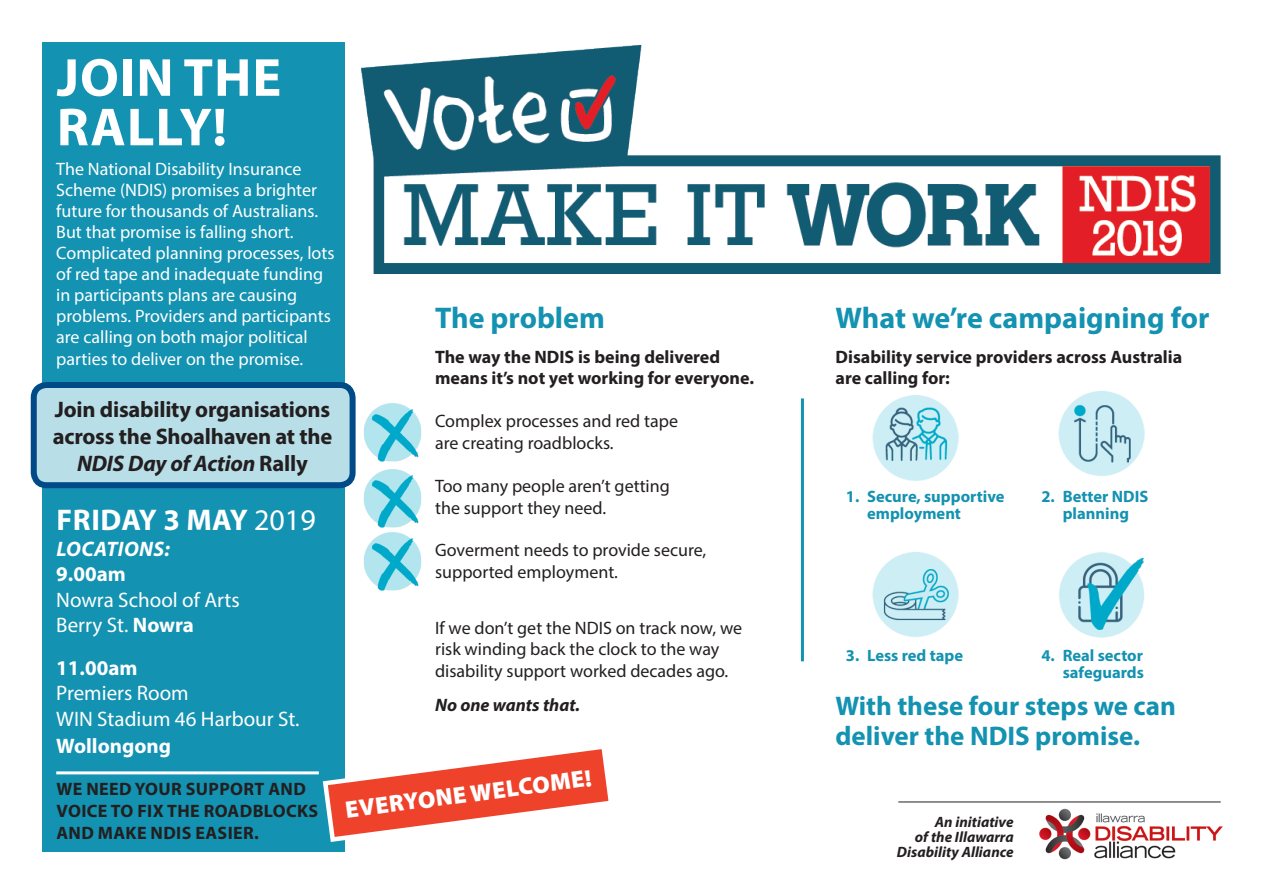
<style>
.page{position:relative;width:1263px;height:893px;background:#fff}
.page>*{position:absolute;margin:0;border:0;box-sizing:border-box;transform-origin:0 0}
.t1{font:700 54px/49.5px "Myriad Pro";letter-spacing:.02em;color:#fff}
.t2{font:700 30px "Myriad Pro";color:#1392b1}
.t3{font:700 30px "Myriad Pro";letter-spacing:.015em;color:#fff}
.t4{font:700 27px/30px "Myriad Pro";color:#1392b1}
.t5{font:900 24px "Myriad Pro";color:#fff}
.t6{font:700 22.5px/27px "Myriad Pro";letter-spacing:-.01em;color:#231f20;text-align:center}
.t7{font:21px/26.2px "Myriad Pro";color:#fff}
.t8{font:700 21px "Myriad Pro";color:#fff}
.t9{font:italic 700 21px "Myriad Pro";letter-spacing:.02em;color:#fff}
.t10{font:18px/21.1px "Myriad Pro";color:#fff}
.t11{font:18px/21.6px "Myriad Pro";color:#231f20}
.t12{font:700 18px/21.6px "Myriad Pro";color:#231f20}
.t13{font:700 18px/21.6px "Myriad Pro";letter-spacing:.02em;color:#231f20}
.t14{font:italic 700 18px "Myriad Pro";color:#231f20}
.t15{font:700 16.5px/16.5px "Myriad Pro";color:#1392b1}
.t16{font:italic 700 15px/15px "Myriad Pro";color:#231f20;text-align:right}
.s1{font-style:italic}
.s2{font-weight:400}
.s3{font-weight:700}
</style>
<div class="page">
<img style="left:1029px;top:801px;width:194px;height:59px">
<hr style="left:898px;top:802px;width:323px;height:1px;background:#231f20">
<div style="left:43px;top:43px;width:302px;height:809px;background:#1392b1"></div>
<hr style="left:56px;top:771px;width:263px;height:3px;background:#fff">
<div style="left:34px;top:385px;width:319px;height:100px;background:#b8dee8;border-radius:13px"></div>
<div style="left:31px;top:382px;width:325px;height:106px;border:6px solid #004a87;border-radius:13px"></div>
<img style="left:1059px;top:552px;width:86px;height:86px">
<img style="left:872px;top:395px;width:87px;height:86px">
<img style="left:872px;top:552px;width:87px;height:85px">
<img style="left:1058px;top:391px;width:87px;height:85px">
<img style="left:353px;top:393px;width:69px;height:65px">
<img style="left:353px;top:458px;width:69px;height:64px">
<img style="left:363px;top:522px;width:59px;height:69px">
<hr style="left:801px;top:398px;width:3px;height:263px;background:#1392b1">
<svg style="left:322px;top:749px;width:287px;height:93px"></svg>
<img style="left:361px;top:44px;width:859px;height:229px">
<p class="t1" style="left:57px;top:51px;width:226px">JOIN THE<br>RALLY!</p>
<p class="t10" style="left:56px;top:159px;width:263px">The National Disability Insurance Scheme (NDIS) promises a brighter future for thousands of Australians.<br>But that promise is falling short.</p>
<p class="t10" style="left:56px;top:242px;width:280px">Complicated planning processes, lots of red tape and inadequate funding in participants plans are causing problems. Providers and participants are calling on both major political parties to deliver on the promise.</p>
<p class="t6" style="left:53px;top:395px;width:281px">Join disability organisations across the Shoalhaven at the<br><span class="s1">NDIS Day of Action</span> Rally</p>
<p class="t3" style="left:57px;top:500px;width:261px">FRIDAY 3 MAY <span class="s2">2019</span></p>
<p class="t9" style="left:56px;top:535px;width:115px">LOCATIONS:</p>
<p class="t8" style="left:56px;top:560px;width:71px">9.00am</p>
<p class="t7" style="left:56px;top:586px;width:185px;line-height:25.5px">Nowra School of Arts<br>Berry St. <span class="s3">Nowra</span></p>
<p class="t8" style="left:56px;top:654px;width:83px">11.00am</p>
<p class="t7" style="left:56px;top:679px;width:245px">Premiers Room<br>WIN Stadium 46 Harbour St.<br><span class="s3">Wollongong</span></p>
<p class="t13" style="left:56px;top:778px;width:263px">WE NEED YOUR SUPPORT AND<br>VOICE TO FIX THE ROADBLOCKS<br>AND MAKE NDIS EASIER.</p>
<p class="t2" style="left:835px;top:299px;width:375px">What we’re campaigning for</p>
<p class="t12" style="left:835px;top:345px;width:348px">Disability service providers across Australia are calling for:</p>
<p class="t2" style="left:435px;top:299px;width:171px">The problem</p>
<p class="t12" style="left:435px;top:345px;width:321px">The way the NDIS is being delivered means it’s not yet working for everyone.</p>
<p class="t11" style="left:435px;top:410px;width:244px">Complex processes and red tape are creating roadblocks.</p>
<p class="t11" style="left:435px;top:475px;width:236px">Too many people aren’t getting the support they need.</p>
<p class="t11" style="left:435px;top:539px;width:273px">Goverment needs to provide secure, supported employment.</p>
<p class="t11" style="left:435px;top:616px;width:309px">If we don’t get the NDIS on track now, we risk winding back the clock to the way disability support worked decades ago.</p>
<p class="t14" style="left:435px;top:693px;width:147px">No one wants that.</p>
<p class="t4" style="left:835px;top:690px;width:342px">With these four steps we can deliver the NDIS promise.</p>
<p class="t15" style="left:867px;top:488px;width:139px;text-indent:-21px">1. Secure, supportive employment</p>
<p class="t15" style="left:1041px;top:488px;width:108px;text-align:center">2. Better NDIS planning</p>
<p class="t15" style="left:846px;top:647px;width:119px">3. Less red tape</p>
<p class="t15" style="left:1041px;top:647px;width:104px;text-align:right">4. Real sector safeguards</p>
<p class="t5" style="left:343px;top:793px;width:250px;rotate:-7deg">EVERYONE WELCOME!</p>
<p class="t16" style="left:897px;top:814px;width:118px">An initiative<br>of the Illawarra<br>Disability Alliance</p>
</div>
